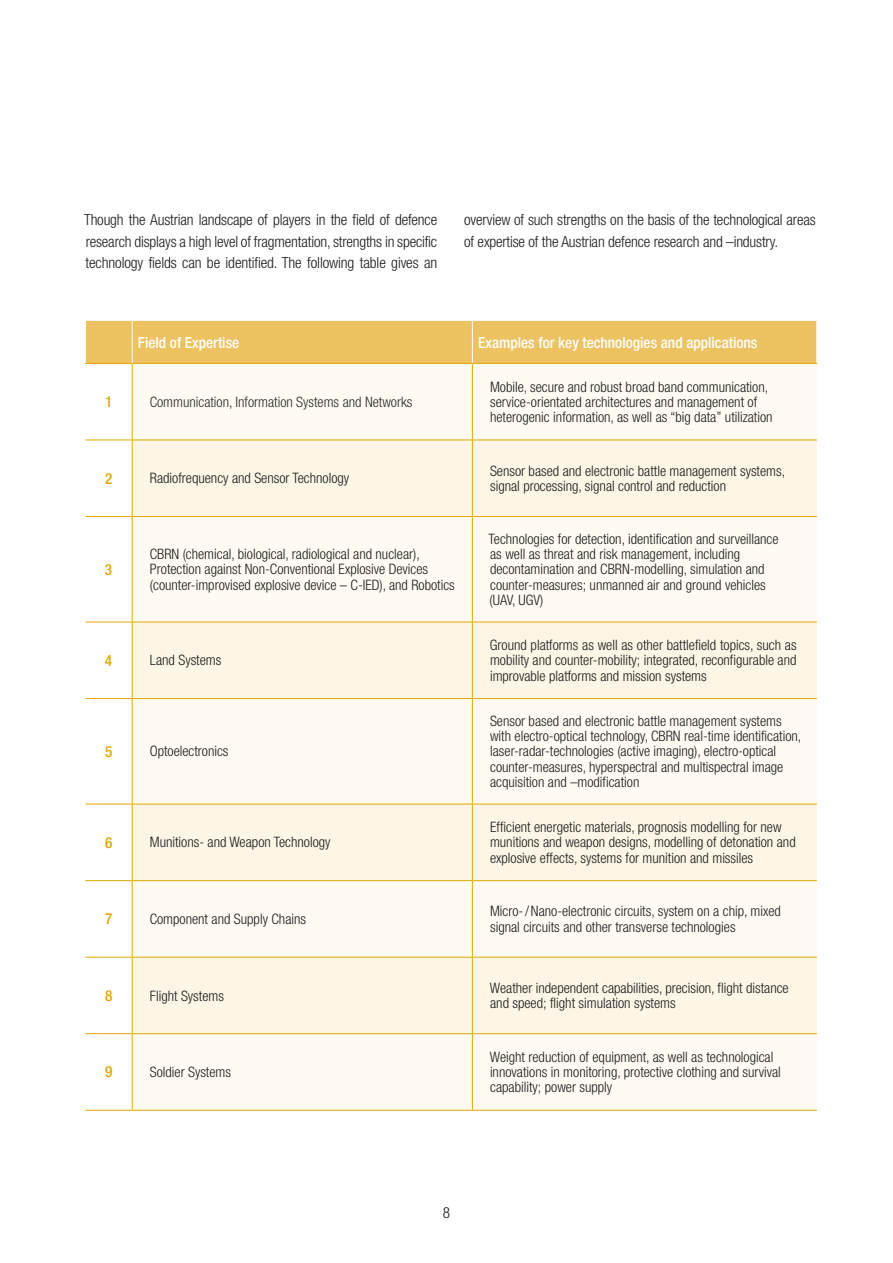
<style>
.page{position:relative;width:893px;height:1263px;background:#fff}
.page>*{position:absolute;margin:0;border:0;box-sizing:border-box;transform-origin:0 0}
.t1{font:300 condensed 15.3px/21.3px "Helvetica Neue LT Pro";letter-spacing:-.01em;color:#1d1d1b;text-align:justify}
.t2{font:500 condensed 15.3px "Helvetica Neue LT Pro";color:#fff}
.t3{font:500 condensed 15.3px "Helvetica Neue LT Pro";color:#e3a800}
.t4{font:500 condensed 15.3px "Helvetica Neue LT Pro";color:#e3a916}
.t5{font:300 condensed 14.4px/15.3px "Helvetica Neue LT Pro";color:#1d1d1b}
.t6{font:300 condensed 14.4px "Helvetica Neue LT Pro";color:#2b2b2a}
</style>
<div class="page">
<div style="left:86px;top:321px;width:730px;height:42px;background:#edc261"></div>
<div style="left:133px;top:364px;width:684px;height:746px;background:#fffbf3"></div>
<svg style="left:133px;top:441px;width:684px;height:592px;fill:#fdf6e7"></svg>
<hr style="left:85px;top:363px;width:47px;height:1px;background:#e3a800">
<hr style="left:132px;top:363px;width:340px;height:1px;background:#e3a800">
<hr style="left:132px;top:364px;width:1px;height:76px;background:#e3a800">
<hr style="left:472px;top:363px;width:345px;height:1px;background:#e3a800">
<hr style="left:472px;top:364px;width:1px;height:76px;background:#e3a800">
<hr style="left:85px;top:440px;width:47px;height:1px;background:#e3a800">
<hr style="left:132px;top:440px;width:340px;height:1px;background:#e3a800">
<hr style="left:132px;top:440px;width:1px;height:76px;background:#e3a800">
<hr style="left:472px;top:440px;width:345px;height:1px;background:#e3a800">
<hr style="left:472px;top:440px;width:1px;height:76px;background:#e3a800">
<hr style="left:85px;top:516px;width:47px;height:1px;background:#e3a800">
<hr style="left:132px;top:516px;width:340px;height:1px;background:#e3a800">
<hr style="left:132px;top:517px;width:1px;height:105px;background:#e3a800">
<hr style="left:472px;top:516px;width:345px;height:1px;background:#e3a800">
<hr style="left:472px;top:517px;width:1px;height:105px;background:#e3a800">
<hr style="left:85px;top:622px;width:47px;height:1px;background:#e3a800">
<hr style="left:132px;top:622px;width:340px;height:1px;background:#e3a800">
<hr style="left:132px;top:622px;width:1px;height:76px;background:#e3a800">
<hr style="left:472px;top:622px;width:345px;height:1px;background:#e3a800">
<hr style="left:472px;top:622px;width:1px;height:76px;background:#e3a800">
<hr style="left:85px;top:698px;width:47px;height:1px;background:#e3a800">
<hr style="left:132px;top:698px;width:340px;height:1px;background:#e3a800">
<hr style="left:132px;top:699px;width:1px;height:105px;background:#e3a800">
<hr style="left:472px;top:698px;width:345px;height:1px;background:#e3a800">
<hr style="left:472px;top:699px;width:1px;height:105px;background:#e3a800">
<hr style="left:85px;top:804px;width:47px;height:1px;background:#e3a800">
<hr style="left:132px;top:804px;width:340px;height:1px;background:#e3a800">
<hr style="left:132px;top:804px;width:1px;height:76px;background:#e3a800">
<hr style="left:472px;top:804px;width:345px;height:1px;background:#e3a800">
<hr style="left:472px;top:804px;width:1px;height:76px;background:#e3a800">
<hr style="left:85px;top:880px;width:47px;height:1px;background:#e3a800">
<hr style="left:132px;top:880px;width:340px;height:1px;background:#e3a800">
<hr style="left:132px;top:881px;width:1px;height:76px;background:#e3a800">
<hr style="left:472px;top:880px;width:345px;height:1px;background:#e3a800">
<hr style="left:472px;top:881px;width:1px;height:76px;background:#e3a800">
<hr style="left:85px;top:957px;width:47px;height:1px;background:#e3a800">
<hr style="left:132px;top:957px;width:340px;height:1px;background:#e3a800">
<hr style="left:132px;top:957px;width:1px;height:76px;background:#e3a800">
<hr style="left:472px;top:957px;width:345px;height:1px;background:#e3a800">
<hr style="left:472px;top:957px;width:1px;height:76px;background:#e3a800">
<hr style="left:85px;top:1033px;width:47px;height:1px;background:#e3a800">
<hr style="left:132px;top:1033px;width:340px;height:1px;background:#e3a800">
<hr style="left:132px;top:1034px;width:1px;height:76px;background:#e3a800">
<hr style="left:472px;top:1033px;width:345px;height:1px;background:#e3a800">
<hr style="left:472px;top:1034px;width:1px;height:76px;background:#e3a800">
<hr style="left:132px;top:321px;width:1px;height:42px;background:#fff">
<hr style="left:472px;top:321px;width:1px;height:42px;background:#fff">
<hr style="left:85px;top:1110px;width:47px;height:1px;background:#e3a800">
<hr style="left:132px;top:1110px;width:340px;height:1px;background:#e3a800">
<hr style="left:472px;top:1110px;width:345px;height:1px;background:#e3a800">
<p class="t1" style="left:84px;top:209px;width:355px">Though the Austrian landscape of players in the field of defence research displays a high level of fragmentation, strengths in specific technology fields can be identified. The following table gives an</p>
<p class="t1" style="left:464px;top:209px;width:353px">overview of such strengths on the basis of the technological areas of expertise of the Austrian defence research and –industry.</p>
<p class="t2" style="left:138px;top:333px;width:103px">Field of Expertise</p>
<p class="t2" style="left:478px;top:333px;width:281px">Examples for key technologies and applications</p>
<p class="t4" style="left:105px;top:393px;width:9px">1</p>
<p class="t6" style="left:150px;top:393px;width:264px">Communication, Information Systems and Networks</p>
<p class="t5" style="left:490px;top:379px;width:284px">Mobile, secure and robust broad band communication, service-orientated architectures and management of heterogenic information, as well as “big data” utilization</p>
<p class="t3" style="left:105px;top:469px;width:9px">2</p>
<p class="t5" style="left:150px;top:470px;width:201px">Radiofrequency and Sensor Technology</p>
<p class="t5" style="left:490px;top:463px;width:297px">Sensor based and electronic battle management systems, signal processing, signal control and reduction</p>
<p class="t3" style="left:105px;top:560px;width:9px">3</p>
<p class="t5" style="left:150px;top:546px;width:307px">CBRN (chemical, biological, radiological and nuclear),<br>Protection against Non-Conventional Explosive Devices (counter-improvised explosive device – C-IED), and Robotics</p>
<p class="t3" style="left:105px;top:651px;width:9px">4</p>
<p class="t5" style="left:150px;top:652px;width:73px">Land Systems</p>
<p class="t3" style="left:105px;top:742px;width:9px">5</p>
<p class="t5" style="left:150px;top:744px;width:80px">Optoelectronics</p>
<p class="t3" style="left:105px;top:833px;width:9px">6</p>
<p class="t5" style="left:150px;top:835px;width:182px">Munitions- and Weapon Technology</p>
<p class="t5" style="left:489px;top:531px;width:292px">Technologies for detection, identification and surveillance as well as threat and risk management, including decontamination and CBRN-modelling, simulation and counter-measures; unmanned air and ground vehicles (UAV, UGV)</p>
<p class="t5" style="left:490px;top:637px;width:308px;text-align:justify">Ground platforms as well as other battlefield topics, such as mobility and counter-mobility; integrated, reconfigurable and improvable platforms and mission systems</p>
<p class="t5" style="left:490px;top:713px;width:313px">Sensor based and electronic battle management systems with electro-optical technology, CBRN real-time identification, laser-radar-technologies (active imaging), electro-optical counter-measures, hyperspectral and multispectral image acquisition and –modification</p>
<p class="t5" style="left:490px;top:819px;width:307px">Efficient energetic materials, prognosis modelling for new munitions and weapon designs, modelling of detonation and explosive effects, systems for munition and missiles</p>
<p class="t3" style="left:105px;top:910px;width:9px">7</p>
<p class="t5" style="left:150px;top:911px;width:158px">Component and Supply Chains</p>
<p class="t5" style="left:490px;top:903px;width:292px">Micro-/Nano-electronic circuits, system on a chip, mixed signal circuits and other transverse technologies</p>
<p class="t3" style="left:105px;top:986px;width:9px">8</p>
<p class="t5" style="left:150px;top:988px;width:76px">Flight Systems</p>
<p class="t5" style="left:490px;top:980px;width:300px">Weather independent capabilities, precision, flight distance and speed; flight simulation systems</p>
<p class="t3" style="left:105px;top:1063px;width:9px">9</p>
<p class="t5" style="left:150px;top:1064px;width:83px">Soldier Systems</p>
<p class="t5" style="left:490px;top:1049px;width:293px">Weight reduction of equipment, as well as technological innovations in monitoring, protective clothing and survival capability; power supply</p>
<p class="t1" style="left:443px;top:1202px;width:9px">8</p>
</div>
